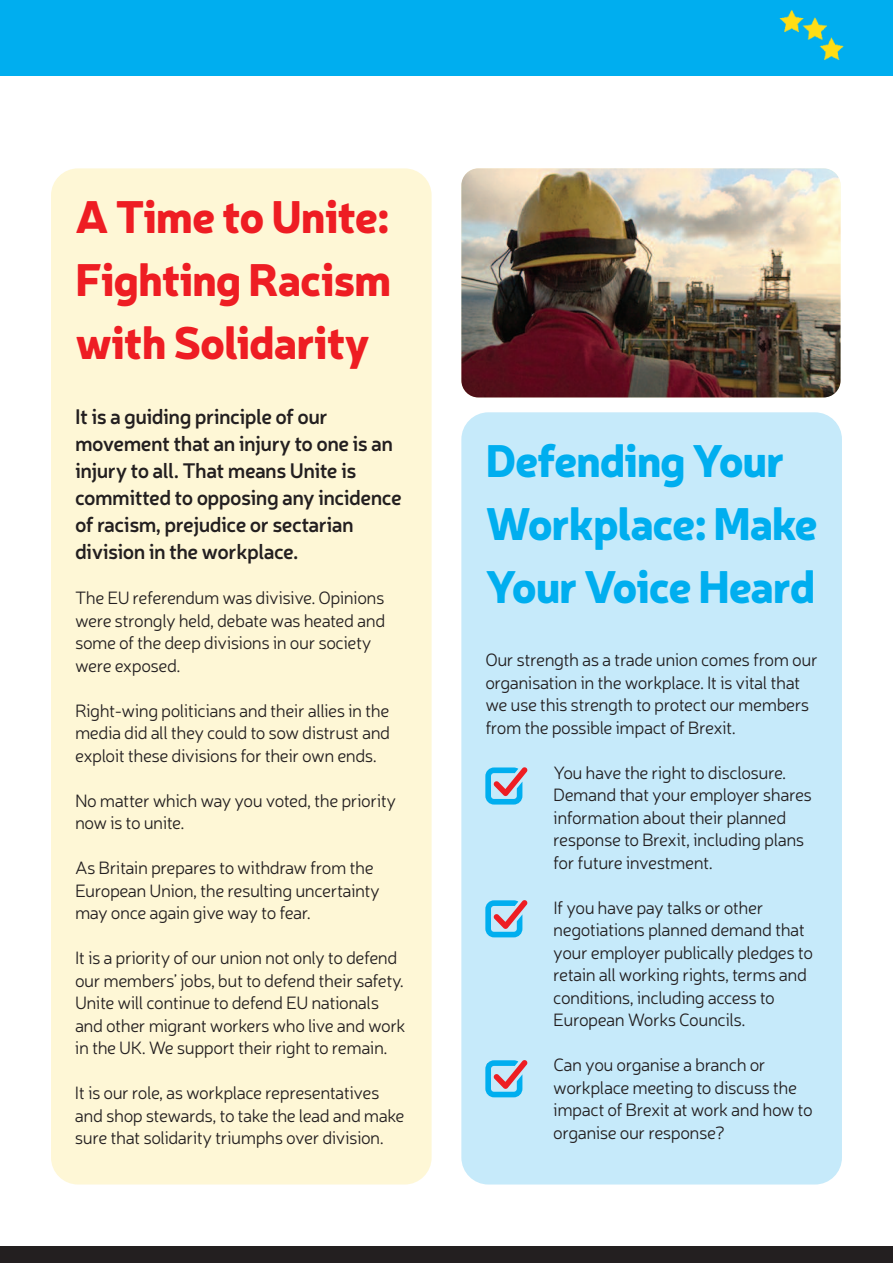
<style>
.page{position:relative;width:893px;height:1263px;background:#fff}
.page>*{position:absolute;margin:0;border:0;box-sizing:border-box;transform-origin:0 0}
.t1{font:900 45px/63px "Neris";letter-spacing:-.025em;color:#ee1d23;text-align:justify}
.t2{font:900 45px/63px "Neris";letter-spacing:-.03em;color:#00aeef}
.t3{font:600 21px/27px "Neris";letter-spacing:-.025em;color:#231f20}
.t4{font:300 18px/22.5px "Neris";letter-spacing:-.025em;color:#231f20}
</style>
<div class="page">
<div style="left:51px;top:168px;width:381px;height:1016px;background:#fef7d6;border-radius:27px"></div>
<div style="left:0;top:0;width:893px;height:76px;background:#00aeef"></div>
<img style="left:779px;top:10px;width:65px;height:50px">
<div style="left:0;top:1246px;width:893px;height:17px;background:#231f20"></div>
<img style="left:461px;top:168px;width:379px;height:229px;border-radius:17px">
<div style="left:461px;top:412px;width:381px;height:772px;background:#c6eafa;border-radius:27px"></div>
<svg style="left:485px;top:767px;width:42px;height:37px"></svg>
<svg style="left:485px;top:900px;width:42px;height:37px"></svg>
<svg style="left:485px;top:1060px;width:42px;height:37px"></svg>
<h1 class="t1" style="left:75px;top:190px;width:318px">A Time to Unite:<br>Fighting Racism with Solidarity</h1>
<p class="t3" style="left:75px;top:406px;width:328px">It is a guiding principle of our movement that an injury to one is an injury to all. That means Unite is committed to opposing any incidence of racism, prejudice or sectarian division in the workplace.</p>
<p class="t4" style="left:75px;top:589px;width:312px">The EU referendum was divisive. Opinions were strongly held, debate was heated and some of the deep divisions in our society were exposed.</p>
<p class="t4" style="left:75px;top:701px;width:317px;text-align:justify">Right-wing politicians and their allies in the media did all they could to sow distrust and exploit these divisions for their own ends.</p>
<p class="t4" style="left:75px;top:791px;width:323px">No matter which way you voted, the priority now is to unite.</p>
<p class="t4" style="left:75px;top:859px;width:306px">As Britain prepares to withdraw from the<br>European Union, the resulting uncertainty may once again give way to fear.</p>
<p class="t4" style="left:75px;top:949px;width:332px">It is a priority of our union not only to defend our members’ jobs, but to defend their safety.<br>Unite will continue to defend EU nationals and other migrant workers who live and work in the UK. We support their right to remain.</p>
<p class="t4" style="left:75px;top:1084px;width:331px">It is our role, as workplace representatives and shop stewards, to take the lead and make sure that solidarity triumphs over division.</p>
<h1 class="t2" style="left:485px;top:434px;width:334px">Defending Your<br>Workplace: Make<br>Your Voice Heard</h1>
<p class="t4" style="left:485px;top:650px;width:334px">Our strength as a trade union comes from our organisation in the workplace. It is vital that we use this strength to protect our members from the possible impact of Brexit.</p>
<p class="t4" style="left:553px;top:763px;width:260px">You have the right to disclosure.<br>Demand that your employer shares information about their planned response to Brexit, including plans for future investment.</p>
<p class="t4" style="left:553px;top:898px;width:261px">If you have pay talks or other negotiations planned demand that your employer publically pledges to retain all working rights, terms and conditions, including access to<br>European Works Councils.</p>
<p class="t4" style="left:485px;top:1055px;width:8px">•</p>
<p class="t4" style="left:553px;top:1055px;width:261px">Can you organise a branch or workplace meeting to discuss the impact of Brexit at work and how to organise our response?</p>
</div>
